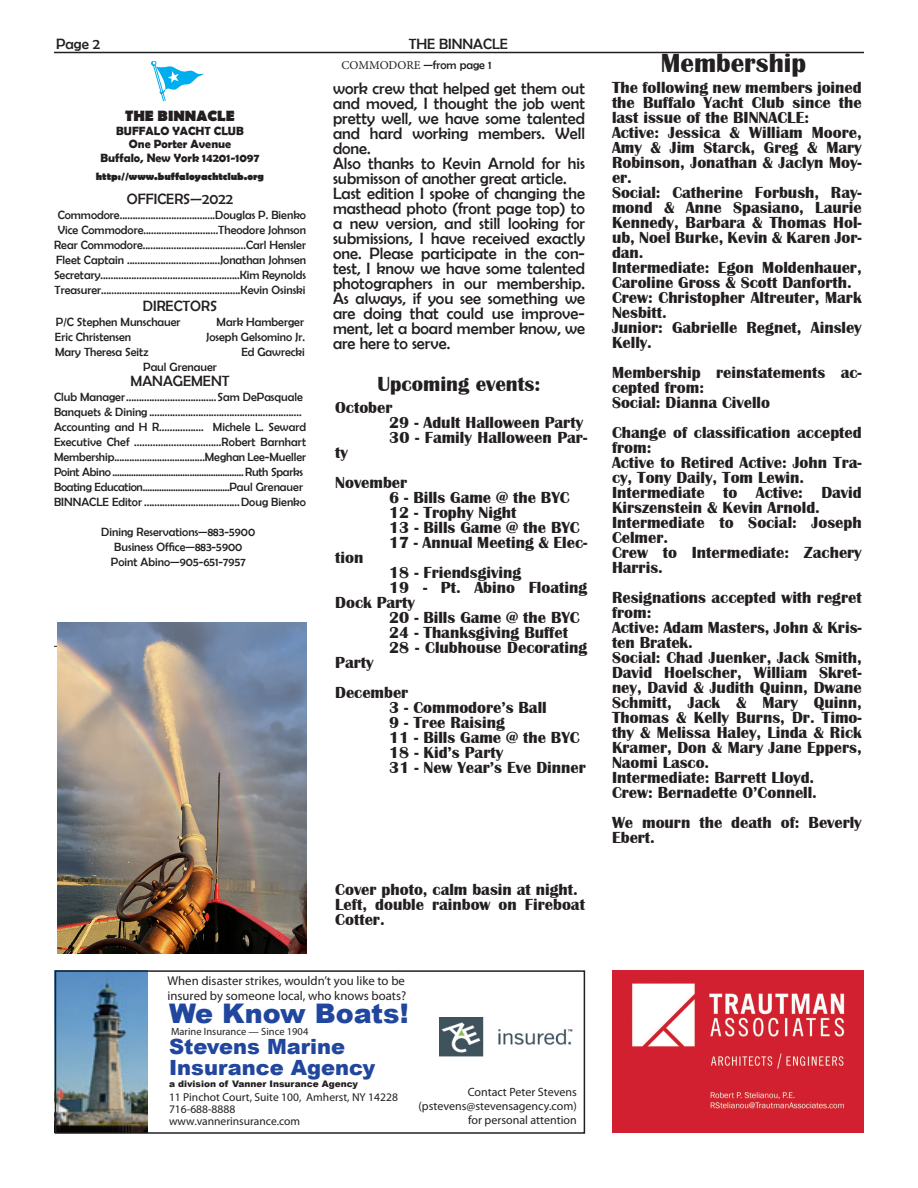
<style>
.page{position:relative;width:918px;height:1188px;background:#fff}
.page>*{position:absolute;margin:0;border:0;box-sizing:border-box;transform-origin:0 0}
.t1{font:900 27px "Arial";color:#21469d}
.t2{font:700 27px "Britannic";color:#231f20}
.t3{font:900 21px/21px "Arial";color:#21469d}
.t4{font:700 21px "Britannic";color:#231f20}
.t5{font:700 16.5px/15px "Britannic";color:#231f20}
.t6{font:16.5px/15px "Berlin Sans FB";color:#231f20;text-align:justify}
.t7{font:15px "Berlin Sans FB";color:#231f20}
.t8{font:700 15px "Berlin Sans FB";color:#231f20}
.t9{font:12.75px/15.3px "Myriad Pro";color:#231f20}
.Body_text-1{font:12px/15px "Berlin Sans FB";color:#231f20;text-align:center}
.t10{font:12px/14.4px "Myriad Pro";color:#231f20;text-align:right}
.t11{font:700 12px/13.5px "Berlin Sans FB Demi";color:#231f20;text-align:center}
.t12{font:11.55px/12px "Myriad Pro";color:#231f20}
.t13{font:700 10.5px "Berlin Sans FB";color:#231f20}
.t14{font:10.5px "Myriad Pro";color:#231f20}
.t15{font:900 9px "Arial";color:#231f20}
.s1{font-family:"Minion Pro"}
</style>
<div class="page">
<img style="left:57px;top:972px;width:91px;height:160px">
<div style="left:55px;top:970px;width:530px;height:164px;border:1px solid #231f20"></div>
<img style="left:440px;top:1018px;width:132px;height:39px">
<img style="left:612px;top:971px;width:252px;height:162px">
<hr style="left:54px;top:52px;width:810px;height:1px;background:#231f20">
<svg style="left:151px;top:62px;width:53px;height:40px"></svg>
<hr style="left:54px;top:646px;width:252px;height:1px;background:#231f20">
<img style="left:58px;top:623px;width:248px;height:331px">
<p class="t7" style="left:56px;top:36px;width:45px">Page 2</p>
<p class="t7" style="left:409px;top:35px;width:101px">THE BINNACLE</p>
<p class="t8" style="left:125px;top:108px;width:111px">THE BINNACLE</p>
<p class="t11" style="left:101px;top:124px;width:160px">BUFFALO YACHT CLUB<br>One Porter Avenue<br>Buffalo, New York 14201-1097</p>
<p class="t13" style="left:96px;top:170px;width:170px">http://www.buffaloyachtclub.org</p>
<p class="t7" style="left:127px;top:190px;width:108px">OFFICERS—2022</p>
<p class="Body_text-1" style="left:54px;top:207px;width:254px">Commodore.....................................Douglas P. Bienko Vice Commodore.............................Theodore Johnson Rear Commodore........................................Carl Hensler Fleet Captain ....................................Jonathan Johnsen Secretary......................................................Kim Reynolds Treasurer......................................................Kevin Osinski</p>
<p class="t7" style="left:143px;top:298px;width:76px">DIRECTORS</p>
<p class="Body_text-1" style="left:56px;top:314px;width:126px">P/C Stephen Munschauer</p>
<p class="Body_text-1" style="left:217px;top:314px;width:89px">Mark Hamberger</p>
<p class="Body_text-1" style="left:55px;top:329px;width:78px">Eric Christensen</p>
<p class="Body_text-1" style="left:206px;top:329px;width:100px">Joseph Gelsomino Jr.</p>
<p class="Body_text-1" style="left:55px;top:344px;width:95px">Mary Theresa Seitz</p>
<p class="Body_text-1" style="left:241px;top:344px;width:65px">Ed Gawrecki</p>
<p class="Body_text-1" style="left:143px;top:359px;width:75px">Paul Grenauer</p>
<p class="t7" style="left:131px;top:373px;width:100px">MANAGEMENT</p>
<p class="Body_text-1" style="left:54px;top:389px;width:254px;text-align:left">Club Manager...................................Sam DePasquale Banquets &amp; Dining ...........................................................<br>Accounting and H R................. Michele L. Seward Executive Chef .................................Robert Barnhart Membership....................................Meghan Lee-Mueller Point Abino ........................................................Ruth Sparks Boating Education.....................................Paul Grenauer BINNACLE Editor .....................................Doug Bienko</p>
<p class="Body_text-1" style="left:101px;top:524px;width:155px">Dining Reservations—883-5900<br>Business Office—883-5900<br>Point Abino—905-651-7957</p>
<p class="Body_text-1" style="left:342px;top:57px;width:151px"><span class="s1">COMMODORE</span> —from page 1</p>
<p class="t2" style="left:661px;top:48px;width:147px">Membership</p>
<p class="t6" style="left:333px;top:81px;width:254px">work crew that helped get them out and moved, I thought the job went pretty well, we have some talented and hard working members. Well done.</p>
<p class="t6" style="left:333px;top:156px;width:253px">Also thanks to Kevin Arnold for his submisson of another great article.</p>
<p class="t6" style="left:333px;top:186px;width:254px">Last edition I spoke of changing the masthead photo (front page top) to a new version, and still looking for submissions, I have received exactly one. Please participate in the con&shy;test, I know we have some talented photographers in our membership.<br>As always, if you see something we are doing that could use improve&shy;ment, let a board member know, we are here to serve.</p>
<p class="t5" style="left:612px;top:80px;width:251px;text-align:justify">The following new members joined the Buffalo Yacht Club since the last issue of the BINNACLE:</p>
<p class="t5" style="left:612px;top:125px;width:251px;text-align:justify">Active: Jessica &amp; William Moore, Amy &amp; Jim Starck, Greg &amp; Mary Robinson, Jonathan &amp; Jaclyn Moy&shy;er.</p>
<p class="t5" style="left:612px;top:185px;width:251px;text-align:justify">Social: Catherine Forbush, Ray&shy;mond &amp; Anne Spasiano, Laurie Kennedy, Barbara &amp; Thomas Hol&shy;ub, Noel Burke, Kevin &amp; Karen Jor&shy;dan.</p>
<p class="t5" style="left:612px;top:260px;width:251px">Intermediate: Egon Moldenhauer,<br>Caroline Gross &amp; Scott Danforth.</p>
<p class="t5" style="left:612px;top:290px;width:251px">Crew: Christopher Altreuter, Mark<br>Nesbitt.</p>
<p class="t5" style="left:612px;top:320px;width:251px">Junior: Gabrielle Regnet, Ainsley<br>Kelly.</p>
<p class="t5" style="left:612px;top:365px;width:251px">Membership reinstatements ac&shy;cepted from:</p>
<p class="t5" style="left:612px;top:395px;width:160px">Social: Dianna Civello</p>
<p class="t5" style="left:612px;top:425px;width:251px">Change of classification accepted from:</p>
<p class="t5" style="left:612px;top:455px;width:251px">Active to Retired Active: John Tra&shy;cy, Tony Daily, Tom Lewin.</p>
<p class="t5" style="left:612px;top:485px;width:251px">Intermediate to Active: David<br>Kirszenstein &amp; Kevin Arnold.</p>
<p class="t5" style="left:612px;top:515px;width:251px">Intermediate to Social: Joseph<br>Celmer.</p>
<p class="t5" style="left:612px;top:545px;width:251px">Crew to Intermediate: Zachery<br>Harris.</p>
<p class="t5" style="left:612px;top:590px;width:251px">Resignations accepted with regret from:</p>
<p class="t5" style="left:612px;top:620px;width:251px">Active: Adam Masters, John &amp; Kris&shy;ten Bratek.</p>
<p class="t5" style="left:612px;top:650px;width:251px;text-align:justify">Social: Chad Juenker, Jack Smith, David Hoelscher, William Skret&shy;ney, David &amp; Judith Quinn, Dwane Schmitt, Jack &amp; Mary Quinn, Thomas &amp; Kelly Burns, Dr. Timo&shy;thy &amp; Melissa Haley, Linda &amp; Rick Kramer, Don &amp; Mary Jane Eppers, Naomi Lasco.</p>
<p class="t5" style="left:612px;top:770px;width:204px">Intermediate: Barrett Lloyd.</p>
<p class="t5" style="left:612px;top:785px;width:207px">Crew: Bernadette O’Connell.</p>
<p class="t5" style="left:612px;top:815px;width:251px">We mourn the death of: Beverly<br>Ebert.</p>
<p class="t4" style="left:377px;top:372px;width:165px">Upcoming events:</p>
<p class="t5" style="left:335px;top:400px;width:59px">October</p>
<p class="t5" style="left:389px;top:415px;width:195px">29 - Adult Halloween Party</p>
<p class="t5" style="left:389px;top:430px;width:199px">30 - Family Halloween Par-</p>
<p class="t5" style="left:335px;top:445px;width:14px">ty</p>
<p class="t5" style="left:335px;top:475px;width:74px">November</p>
<p class="t5" style="left:389px;top:490px;width:182px">6 - Bills Game @ the BYC</p>
<p class="t5" style="left:389px;top:505px;width:129px">12 - Trophy Night</p>
<p class="t5" style="left:389px;top:520px;width:192px">13 - Bills Game @ the BYC</p>
<p class="t5" style="left:389px;top:535px;width:199px">17 - Annual Meeting &amp; Elec-</p>
<p class="t5" style="left:335px;top:550px;width:30px">tion</p>
<p class="t5" style="left:389px;top:565px;width:134px">18 - Friendsgiving</p>
<p class="t5" style="left:335px;top:580px;width:254px;text-indent:54px">19 - Pt. Abino Floating<br>Dock Party</p>
<p class="t5" style="left:389px;top:610px;width:192px">20 - Bills Game @ the BYC</p>
<p class="t5" style="left:389px;top:625px;width:180px">24 - Thanksgiving Buffet</p>
<p class="t5" style="left:389px;top:640px;width:200px">28 - Clubhouse Decorating</p>
<p class="t5" style="left:335px;top:655px;width:40px">Party</p>
<p class="t5" style="left:335px;top:685px;width:75px">December</p>
<p class="t5" style="left:389px;top:700px;width:159px">3 - Commodore’s Ball</p>
<p class="t5" style="left:389px;top:715px;width:117px">9 - Tree Raising</p>
<p class="t5" style="left:389px;top:730px;width:192px">11 - Bills Game @ the BYC</p>
<p class="t5" style="left:389px;top:745px;width:115px">18 - Kid’s Party</p>
<p class="t5" style="left:389px;top:760px;width:198px">31 - New Year’s Eve Dinner</p>
<p class="t5" style="left:335px;top:882px;width:244px">Cover photo, calm basin at night.</p>
<p class="t5" style="left:335px;top:897px;width:251px">Left, double rainbow on Fireboat<br>Cotter.</p>
<p class="t9" style="left:168px;top:972px;width:240px">When disaster strikes, wouldn’t you like to be insured by someone local, who knows boats?</p>
<p class="t1" style="left:169px;top:994px;width:241px">We Know Boats!</p>
<p class="t14" style="left:171px;top:1025px;width:139px">Marine Insurance — Since 1904</p>
<p class="t3" style="left:169px;top:1035px;width:208px">Stevens Marine<br>Insurance Agency</p>
<p class="t15" style="left:169px;top:1077px;width:191px">a division of Vanner Insurance Agency</p>
<p class="t12" style="left:169px;top:1090px;width:230px">11 Pinchot Court, Suite 100, Amherst, NY 14228<br>716-688-8888<br>www.vannerinsurance.com</p>
<p class="t10" style="left:419px;top:1084px;width:160px">Contact Peter Stevens (pstevens@stevensagency.com) for personal attention</p>
</div>
